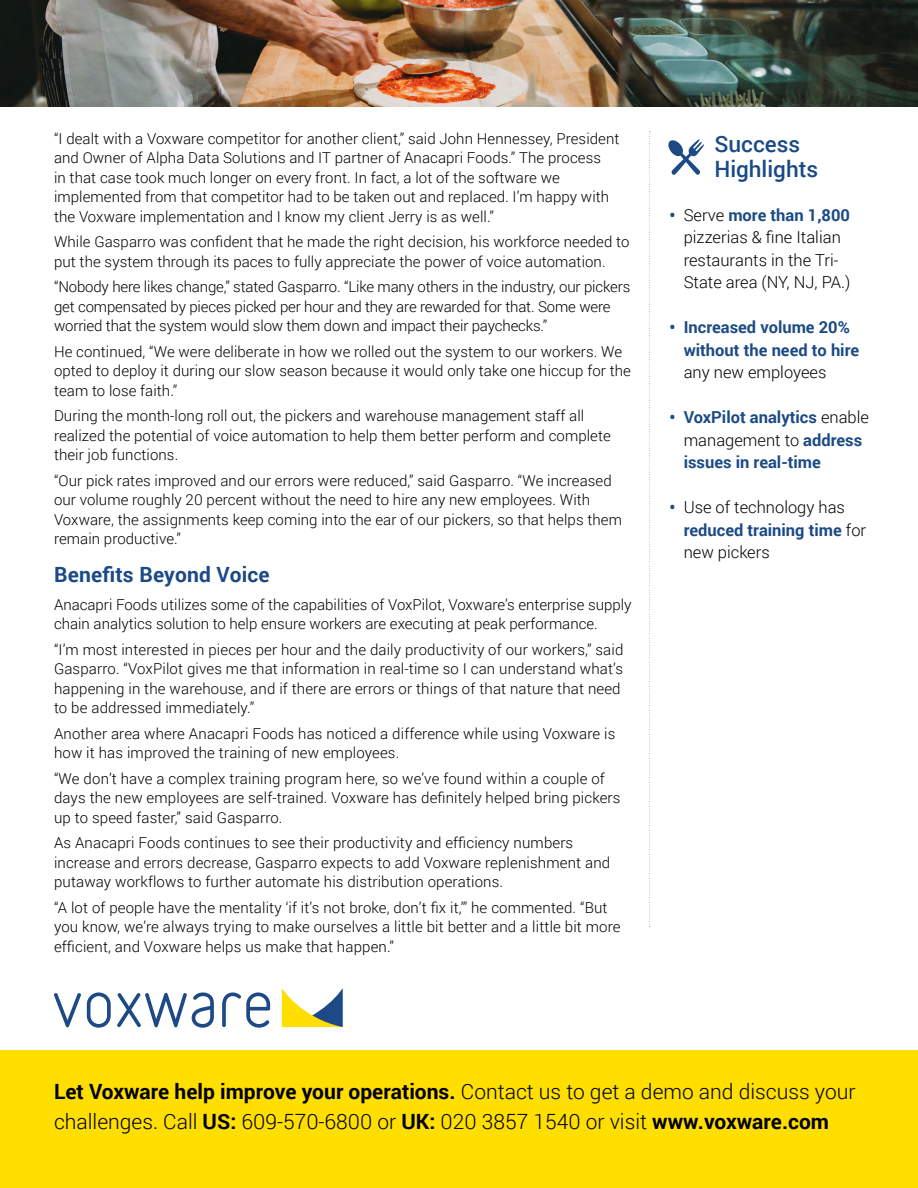
<style>
.page{position:relative;width:918px;height:1188px;background:#fff}
.page>*{position:absolute;margin:0;border:0;box-sizing:border-box;transform-origin:0 0}
.t1{font:500 22.5px/25.5px "Roboto";color:#1b4a85}
.t2{font:300 21px/30px "Roboto";color:#000}
.t3{font:700 21px "Roboto";letter-spacing:.01em;color:#1b4a85}
.t4{font:300 16.5px/22.5px "Roboto";color:#000}
.t5{font:700 16.5px/22.5px "Roboto";color:#1b4a85}
.t6{font:300 15px/19.5px "Roboto";letter-spacing:.005em;color:#000}
.s1{font-weight:700;color:#1b4a85}
.s2{font-weight:300;color:#000}
.s3{font-weight:700}
</style>
<div class="page">
<div style="left:0;top:1051px;width:918px;height:137px;background:#ffdf00"></div>
<img style="left:0;top:0;width:918px;height:107px">
<svg style="left:54px;top:993px;width:27px;height:34px"></svg>
<svg style="left:87px;top:992px;width:24px;height:36px"></svg>
<svg style="left:117px;top:992px;width:97px;height:36px"></svg>
<svg style="left:222px;top:992px;width:48px;height:36px"></svg>
<svg style="left:282px;top:988px;width:61px;height:39px"></svg>
<svg style="left:649px;top:131px;width:1px;height:796px"></svg>
<svg style="left:668px;top:139px;width:37px;height:36px"></svg>
<p class="t6" style="left:54px;top:128px;width:567px">“I dealt with a Voxware competitor for another client,” said John Hennessey, President and Owner of Alpha Data Solutions and IT partner of Anacapri Foods.” The process<br>in that case took much longer on every front. In fact, a lot of the software we implemented from that competitor had to be taken out and replaced. I’m happy with the Voxware implementation and I know my client Jerry is as well.”</p>
<p class="t6" style="left:54px;top:232px;width:577px">While Gasparro was confident that he made the right decision, his workforce needed to put the system through its paces to fully appreciate the power of voice automation.</p>
<p class="t6" style="left:54px;top:277px;width:578px">“Nobody here likes change,” stated Gasparro. “Like many others in the industry, our pickers get compensated by pieces picked per hour and they are rewarded for that. Some were worried that the system would slow them down and impact their paychecks.”</p>
<p class="t6" style="left:54px;top:341px;width:578px">He continued, “We were deliberate in how we rolled out the system to our workers. We opted to deploy it during our slow season because it would only take one hiccup for the team to lose faith.”</p>
<p class="t6" style="left:54px;top:406px;width:558px">During the month-long roll out, the pickers and warehouse management staff all realized the potential of voice automation to help them better perform and complete their job functions.</p>
<p class="t6" style="left:54px;top:470px;width:570px">“Our pick rates improved and our errors were reduced,” said Gasparro. “We increased our volume roughly 20 percent without the need to hire any new employees. With Voxware, the assignments keep coming into the ear of our pickers, so that helps them remain productive.”</p>
<h2 class="t3" style="left:54px;top:559px;width:217px">Benefits Beyond Voice</h2>
<p class="t6" style="left:54px;top:594px;width:579px">Anacapri Foods utilizes some of the capabilities of VoxPilot, Voxware’s enterprise supply chain analytics solution to help ensure workers are executing at peak performance.</p>
<p class="t6" style="left:54px;top:639px;width:571px">“I’m most interested in pieces per hour and the daily productivity of our workers,” said Gasparro. “VoxPilot gives me that information in real-time so I can understand what’s happening in the warehouse, and if there are errors or things of that nature that need to be addressed immediately.”</p>
<p class="t6" style="left:54px;top:723px;width:563px">Another area where Anacapri Foods has noticed a difference while using Voxware is how it has improved the training of new employees.</p>
<p class="t6" style="left:54px;top:768px;width:568px">“We don’t have a complex training program here, so we’ve found within a couple of days the new employees are self-trained. Voxware has definitely helped bring pickers up to speed faster,” said Gasparro.</p>
<p class="t6" style="left:54px;top:833px;width:558px">As Anacapri Foods continues to see their productivity and efficiency numbers increase and errors decrease, Gasparro expects to add Voxware replenishment and putaway workflows to further automate his distribution operations.</p>
<p class="t6" style="left:54px;top:897px;width:568px">“A lot of people have the mentality ‘if it’s not broke, don’t fix it,’” he commented. “But you know, we’re always trying to make ourselves a little bit better and a little bit more efficient, and Voxware helps us make that happen.”</p>
<h1 class="t1" style="left:714px;top:130px;width:105px">Success<br>Highlights</h1>
<p class="t4" style="left:684px;top:203px;width:168px;text-indent:-14px"><span class="s1">•</span> Serve <span class="s1">more than 1,800 </span>pizzerias &amp; fine Italian restaurants in the Tri-<br>State area (NY, NJ, PA.)</p>
<p class="t5" style="left:684px;top:315px;width:177px;text-indent:-14px">• Increased volume 20% without the need to hire</p>
<p class="t4" style="left:684px;top:360px;width:144px">any new employees</p>
<p class="t5" style="left:684px;top:405px;width:187px;text-indent:-14px">• VoxPilot analytics <span class="s2">enable management to</span> address issues in real-time</p>
<p class="t4" style="left:684px;top:495px;width:184px;text-indent:-14px"><span class="s1">•</span> Use of technology has <span class="s1">reduced training time</span> for new pickers</p>
<h2 class="t2" style="left:54px;top:1076px;width:803px"><span class="s3">Let Voxware help improve your operations.</span> Contact us to get a demo and discuss your challenges. Call <span class="s3">US:</span> 609-570-6800 or <span class="s3">UK:</span> 020 3857 1540 or visit <span class="s3">www.voxware.com</span></h2>
</div>
